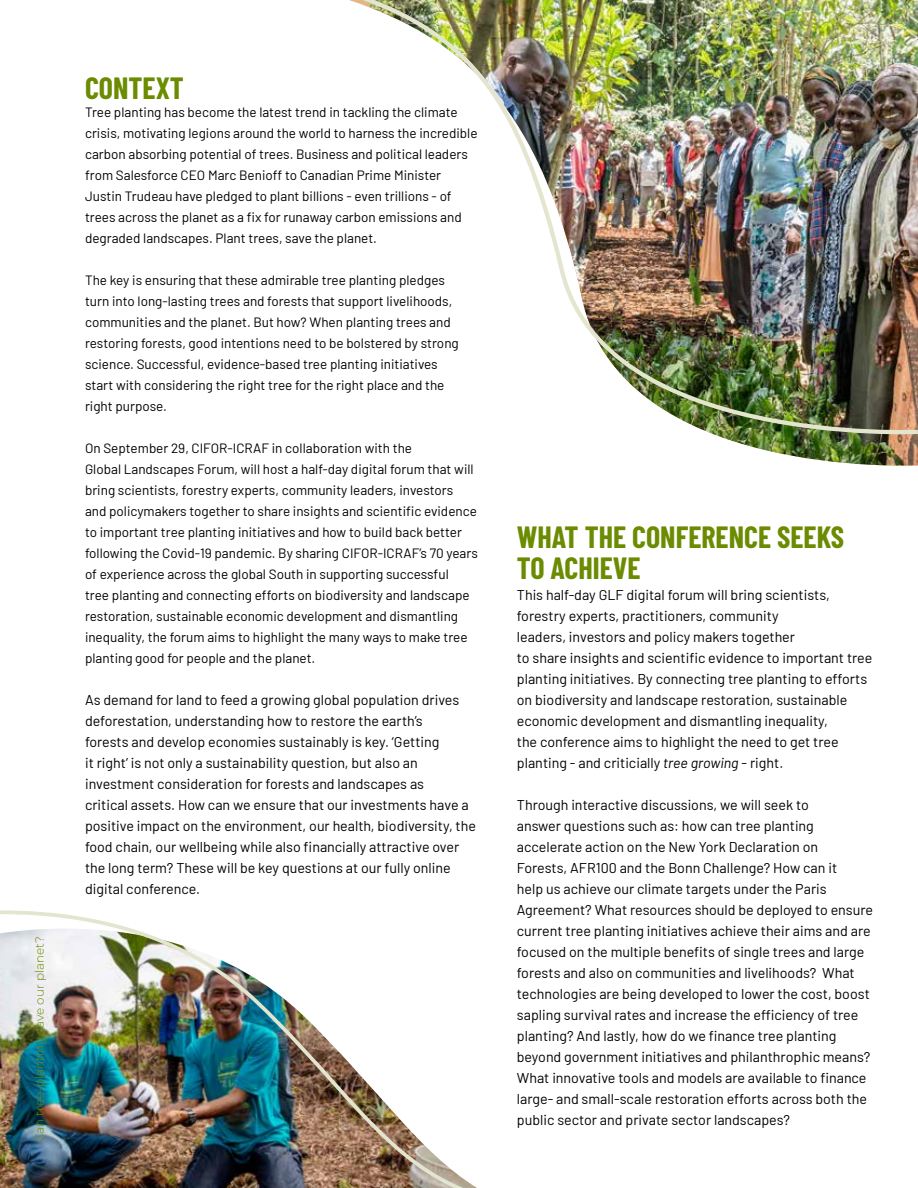
<style>
.page{position:relative;width:918px;height:1188px;background:#fff}
.page>*{position:absolute;margin:0;border:0;box-sizing:border-box;transform-origin:0 0}
.t1{font:700 30px/31.5px "Barlow Condensed";color:#6b8b00}
.t2{font:14.25px/21px "Barlow";color:#000}
.t3{font:13.5px/21px "Barlow";color:#000}
.t4{font:300 12px "Montserrat";color:#6b8b00}
.t5{font:300 12px "Montserrat";color:#fff}
.s1{font-style:italic}
</style>
<div class="page">
<img style="left:750px;top:446px;width:168px;height:20px">
<img style="left:349px;top:0;width:569px;height:446px">
<img style="left:0;top:910px;width:477px;height:278px">
<p class="t4" style="left:31px;top:1142px;width:207px;rotate:-90deg">Can tree-planting save our planet?</p>
<h1 class="t1" style="left:85px;top:70px;width:100px">CONTEXT</h1>
<p class="t3" style="left:85px;top:101px;width:394px">Tree planting has become the latest trend in tackling the climate crisis, motivating legions around the world to harness the incredible carbon absorbing potential of trees. Business and political leaders from Salesforce CEO Marc Benioff to Canadian Prime Minister Justin Trudeau have pledged to plant billions - even trillions - of trees across the planet as a fix for runaway carbon emissions and degraded landscapes. Plant trees, save the planet.</p>
<p class="t3" style="left:85px;top:269px;width:375px">The key is ensuring that these admirable tree planting pledges turn into long-lasting trees and forests that support livelihoods, communities and the planet. But how? When planting trees and restoring forests, good intentions need to be bolstered by strong science. Successful, evidence-based tree planting initiatives start with considering the right tree for the right place and the right purpose.</p>
<p class="t3" style="left:85px;top:437px;width:394px">On September 29, CIFOR-ICRAF in collaboration with the<br>Global Landscapes Forum, will host a half-day digital forum that will bring scientists, forestry experts, community leaders, investors and policymakers together to share insights and scientific evidence to important tree planting initiatives and how to build back better following the Covid-19 pandemic. By sharing CIFOR-ICRAF’s 70 years of experience across the global South in supporting successful<br>tree planting and connecting efforts on biodiversity and landscape restoration, sustainable economic development and dismantling inequality, the forum aims to highlight the many ways to make tree planting good for people and the planet.</p>
<p class="t2" style="left:85px;top:688px;width:392px">As demand for land to feed a growing global population drives deforestation, understanding how to restore the earth’s<br>forests and develop economies sustainably is key. ‘Getting<br>it right’ is not only a sustainability question, but also an investment consideration for forests and landscapes as<br>critical assets. How can we ensure that our investments have a positive impact on the environment, our health, biodiversity, the food chain, our wellbeing while also financially attractive over the long term? These will be key questions at our fully online digital conference.</p>
<p class="t5" style="left:869px;top:30px;width:8px">2</p>
<h1 class="t1" style="left:517px;top:519px;width:329px">WHAT THE CONFERENCE SEEKS<br>TO ACHIEVE</h1>
<p class="t2" style="left:517px;top:583px;width:357px">This half-day GLF digital forum will bring scientists, forestry experts, practitioners, community<br>leaders, investors and policy makers together<br>to share insights and scientific evidence to important tree planting initiatives. By connecting tree planting to efforts on biodiversity and landscape restoration, sustainable economic development and dismantling inequality,<br>the conference aims to highlight the need to get tree planting - and criticially <span class="s1">tree growing</span> - right.</p>
<p class="t2" style="left:517px;top:793px;width:358px">Through interactive discussions, we will seek to<br>answer questions such as: how can tree planting accelerate action on the New York Declaration on<br>Forests, AFR100 and the Bonn Challenge? How can it<br>help us achieve our climate targets under the Paris Agreement? What resources should be deployed to ensure current tree planting initiatives achieve their aims and are focused on the multiple benefits of single trees and large forests and also on communities and livelihoods? What technologies are being developed to lower the cost, boost sapling survival rates and increase the efficiency of tree planting? And lastly, how do we finance tree planting beyond government initiatives and philanthrophic means?<br>What innovative tools and models are available to finance large- and small-scale restoration efforts across both the public sector and private sector landscapes?</p>
</div>
